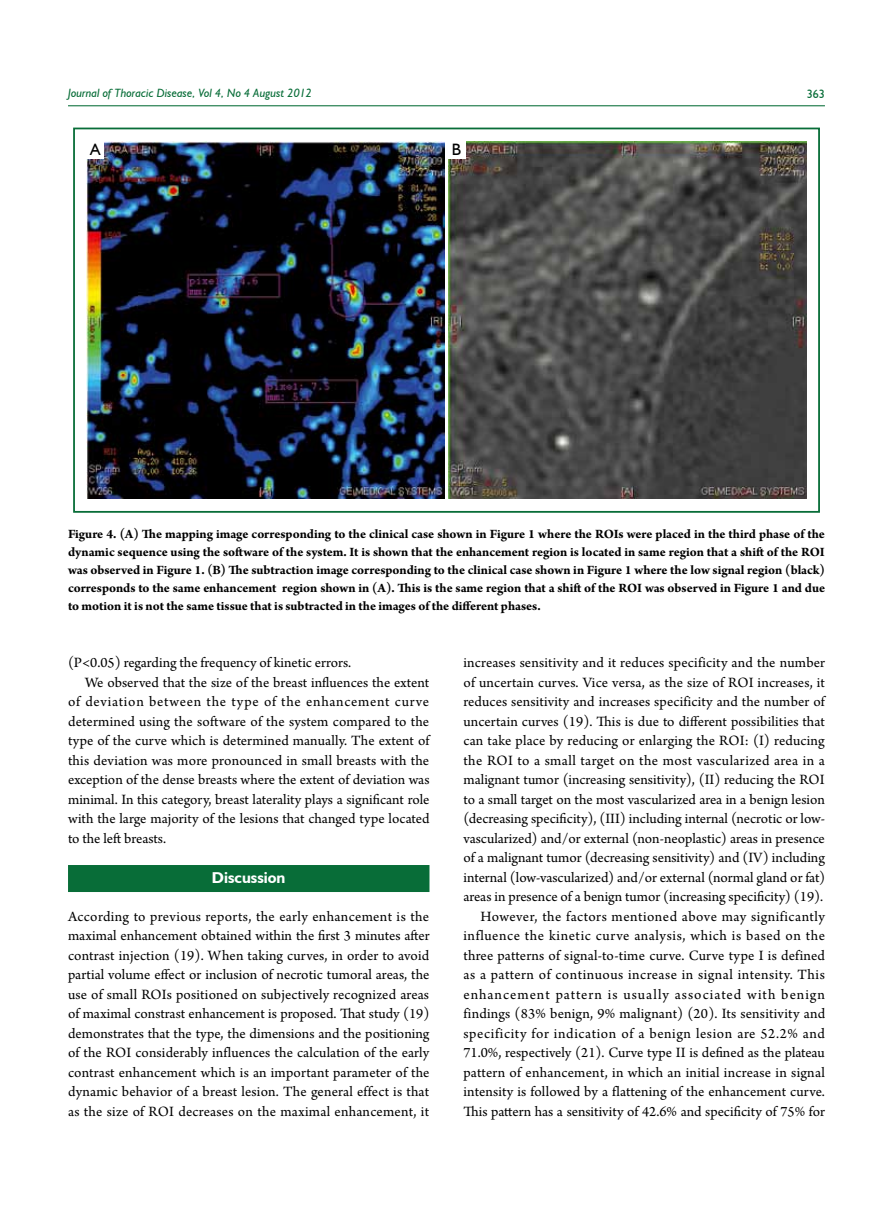
<style>
.page{position:relative;width:893px;height:1212px;background:#fff}
.page>*{position:absolute;margin:0;border:0;box-sizing:border-box;transform-origin:0 0}
.t1{font:16.5px "Humanist 521 BT";color:#000}
.t2{font:700 15.75px "Humanist 521 BT";color:#fff}
.t3{font:15px/19.5px "Arno Pro";letter-spacing:.005em;color:#000;text-align:justify}
.t4{font:15px "Arno Pro";letter-spacing:.05em;color:#000}
.t5{font:700 13.5px/18px "Arno Pro";letter-spacing:-.005em;color:#000;text-align:justify}
.t6{font:italic 12px "Humanist 521 BT";color:#086d38}
.t7{font:12px "Humanist 521 BT";color:#086d38}
</style>
<div class="page">
<hr style="left:68px;top:105px;width:757px;height:1px;background:#086d38">
<div style="left:68px;top:865px;width:361px;height:27px;background:#086d38"></div>
<div style="left:73px;top:128px;width:747px;height:385px;border:2px solid #086d38"></div>
<img style="left:87px;top:141px;width:357px;height:358px">
<img style="left:449px;top:141px;width:357px;height:358px">
<div style="left:87px;top:141px;width:17px;height:17px;background:#fff"></div>
<div style="left:448px;top:141px;width:17px;height:17px;background:#fff"></div>
<p class="t6" style="left:68px;top:86px;width:245px">Journal of Thoracic Disease, Vol 4, No 4 August 2012</p>
<p class="t7" style="left:807px;top:87px;width:20px">363</p>
<p class="t1" style="left:90px;top:139px;width:12px">A</p>
<p class="t1" style="left:452px;top:139px;width:11px">B</p>
<p class="t5" style="left:68px;top:526px;width:758px">Figure 4. (A) The mapping image corresponding to the clinical case shown in Figure 1 where the ROIs were placed in the third phase of the dynamic sequence using the software of the system. It is shown that the enhancement region is located in same region that a shift of the ROI was observed in Figure 1. (B) The subtraction image corresponding to the clinical case shown in Figure 1 where the low signal region (black) corresponds to the same enhancement region shown in (A). This is the same region that a shift of the ROI was observed in Figure 1 and due to motion it is not the same tissue that is subtracted in the images of the different phases.</p>
<p class="t3" style="left:68px;top:654px;width:285px">(P&lt;0.05) regarding the frequency of kinetic errors.</p>
<p class="t3" style="left:85px;top:673px;width:346px">We observed that the size of the breast influences the extent</p>
<p class="t4" style="left:68px;top:693px;width:363px">of deviation between the type of the enhancement curve</p>
<p class="t3" style="left:68px;top:712px;width:363px">determined using the software of the system compared to the</p>
<p class="t3" style="left:68px;top:732px;width:363px">type of the curve which is determined manually. The extent of</p>
<p class="t3" style="left:68px;top:751px;width:363px">this deviation was more pronounced in small breasts with the</p>
<p class="t3" style="left:68px;top:771px;width:363px">exception of the dense breasts where the extent of deviation was</p>
<p class="t3" style="left:68px;top:790px;width:363px">minimal. In this category, breast laterality plays a significant role</p>
<p class="t3" style="left:68px;top:810px;width:363px">with the large majority of the lesions that changed type located</p>
<p class="t3" style="left:68px;top:829px;width:100px">to the left breasts.</p>
<p class="t2" style="left:212px;top:868px;width:75px">Discussion</p>
<p class="t3" style="left:68px;top:907px;width:363px">According to previous reports, the early enhancement is the maximal enhancement obtained within the first 3 minutes after contrast injection (19). When taking curves, in order to avoid partial volume effect or inclusion of necrotic tumoral areas, the use of small ROIs positioned on subjectively recognized areas of maximal constrast enhancement is proposed. That study (19) demonstrates that the type, the dimensions and the positioning of the ROI considerably influences the calculation of the early contrast enhancement which is an important parameter of the dynamic behavior of a breast lesion. The general effect is that as the size of ROI decreases on the maximal enhancement, it</p>
<p class="t3" style="left:463px;top:654px;width:363px;text-align:right">increases sensitivity and it reduces specificity and the number of uncertain curves. Vice versa, as the size of ROI increases, it reduces sensitivity and increases specificity and the number of uncertain curves (19). This is due to different possibilities that can take place by reducing or enlarging the ROI: (I) reducing the ROI to a small target on the most vascularized area in a malignant tumor (increasing sensitivity), (II) reducing the ROI to a small target on the most vascularized area in a benign lesion (decreasing specificity), (III) including internal (necrotic or low&shy;vascularized) and/or external (non-neoplastic) areas in presence of a malignant tumor (decreasing sensitivity) and (IV) including internal (low-vascularized) and/or external (normal gland or fat) areas in presence of a benign tumor (increasing specificity) (19).<br>However, the factors mentioned above may significantly influence the kinetic curve analysis, which is based on the three patterns of signal-to-time curve. Curve type I is defined as a pattern of continuous increase in signal intensity. This enhancement pattern is usually associated with benign findings (83% benign, 9% malignant) (20). Its sensitivity and specificity for indication of a benign lesion are 52.2% and 71.0%, respectively (21). Curve type II is defined as the plateau pattern of enhancement, in which an initial increase in signal intensity is followed by a flattening of the enhancement curve.<br>This pattern has a sensitivity of 42.6% and specificity of 75% for</p>
</div>
